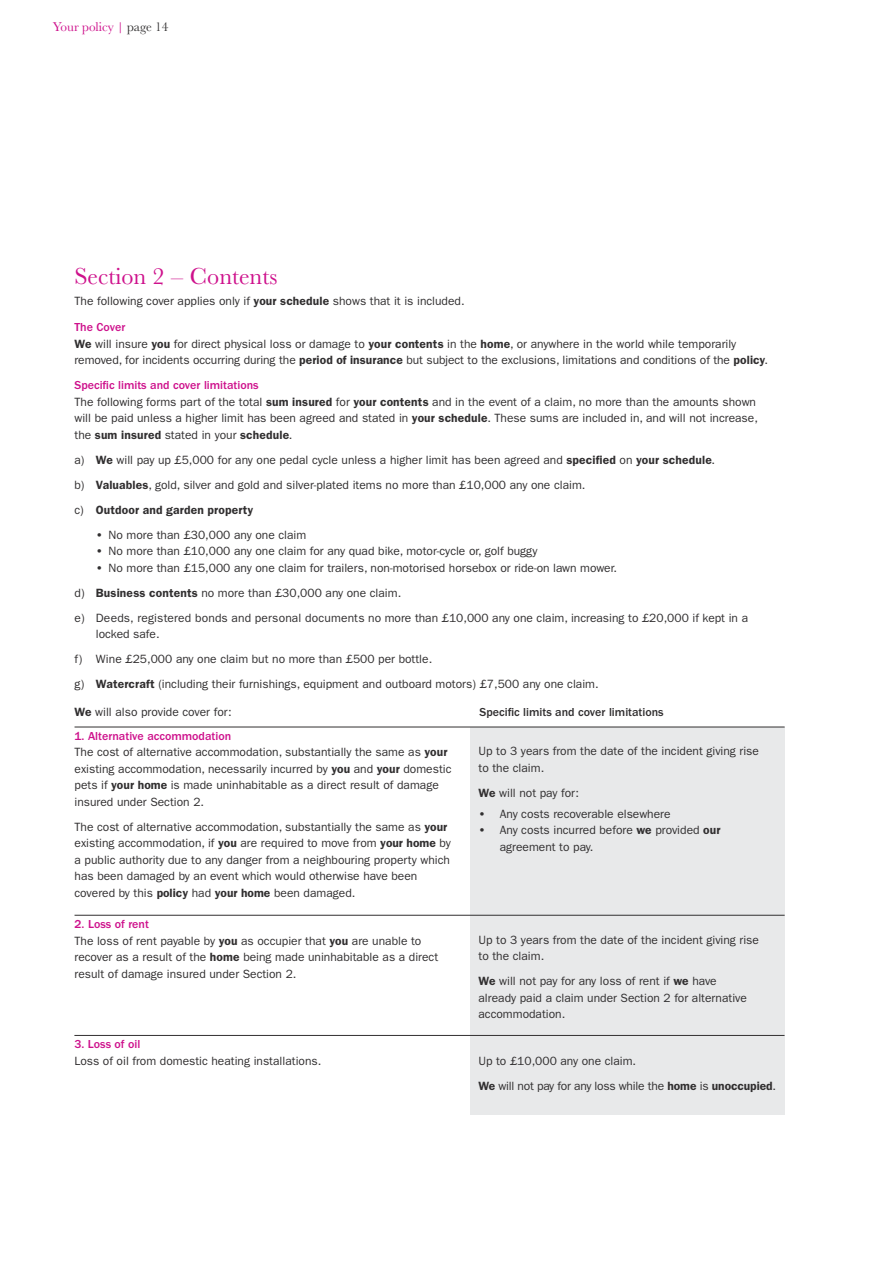
<style>
.page{position:relative;width:893px;height:1263px;background:#fff}
.page>*{position:absolute;margin:0;border:0;box-sizing:border-box;transform-origin:0 0}
._01_HEADING{font:24px "Baskerville URW";color:#ce118c}
.t1{font:13.2px "Baskerville URW";color:#ce118c}
._02_BODY{font:12px/16.5px "ITC Franklin Gothic Std";color:#312f30}
._02_BODY-2{font:12px/25px "ITC Franklin Gothic Std";letter-spacing:-.02em;color:#312f30}
._03a_Table_head{font:500 12px "ITC Franklin Gothic Std";color:#ce118c}
._03_Head__pms_233{font:500 12px "ITC Franklin Gothic Std";color:#ce118c}
._02_BODY-3{font:500 12px "ITC Franklin Gothic Std";color:#312f30}
._02_BODY-4{font:600 12px "ITC Franklin Gothic Std";letter-spacing:.015em;color:#312f30}
.s1{color:#312f30}
.s2{font-weight:600}
.s3{font-weight:400}
</style>
<div class="page">
<div style="left:470px;top:727px;width:315px;height:387px;background:#e8e9ea"></div>
<hr style="left:75px;top:727px;width:710px;height:1px;background:#312f30">
<hr style="left:75px;top:915px;width:710px;height:1px;background:#312f30">
<hr style="left:74px;top:1035px;width:710px;height:1px;background:#312f30">
<p class="t1" style="left:53px;top:19px;width:117px">Your policy | <span class="s1">page 14</span></p>
<p class="_01_HEADING" style="left:75px;top:262px;width:204px">Section 2 – Contents</p>
<p class="_02_BODY" style="left:75px;top:293px;width:392px">The following cover applies only if <span class="s2">your schedule</span> shows that it is included.</p>
<p class="_03_Head__pms_233" style="left:75px;top:321px;width:52px">The Cover</p>
<p class="_02_BODY" style="left:75px;top:336px;width:695px"><span class="s2">We</span> will insure <span class="s2">you</span> for direct physical loss or damage to <span class="s2">your contents</span> in the <span class="s2">home</span>, or anywhere in the world while temporarily removed, for incidents occurring during the <span class="s2">period of insurance</span> but subject to the exclusions, limitations and conditions of the <span class="s2">policy</span>.</p>
<p class="_03_Head__pms_233" style="left:75px;top:379px;width:186px">Specific limits and cover limitations</p>
<p class="_02_BODY" style="left:75px;top:394px;width:685px">The following forms part of the total <span class="s2">sum insured</span> for <span class="s2">your contents</span> and in the event of a claim, no more than the amounts shown will be paid unless a higher limit has been agreed and stated in <span class="s2">your schedule</span>. These sums are included in, and will not increase, the <span class="s2">sum insured</span> stated in your <span class="s2">schedule</span>.</p>
<p class="_02_BODY" style="left:75px;top:452px;width:642px">a) <span class="s2">We</span> will pay up £5,000 for any one pedal cycle unless a higher limit has been agreed and <span class="s2">specified</span> on <span class="s2">your schedule</span>.</p>
<p class="_02_BODY" style="left:75px;top:477px;width:512px">b) <span class="s2">Valuables</span>, gold, silver and gold and silver-plated items no more than £10,000 any one claim.</p>
<p class="_02_BODY-4" style="left:75px;top:503px;width:180px"><span class="s3">c)</span> Outdoor and garden property</p>
<p class="_02_BODY" style="left:96px;top:527px;width:212px"><span class="s2">•</span> No more than £30,000 any one claim</p>
<p class="_02_BODY" style="left:96px;top:543px;width:443px"><span class="s2">•</span> No more than £10,000 any one claim for any quad bike, motor-cycle or, golf buggy</p>
<p class="_02_BODY" style="left:96px;top:560px;width:523px"><span class="s2">•</span> No more than £15,000 any one claim for trailers, non-motorised horsebox or ride-on lawn mower.</p>
<p class="_02_BODY" style="left:75px;top:585px;width:328px">d) <span class="s2">Business contents</span> no more than £30,000 any one claim.</p>
<p class="_02_BODY" style="left:96px;top:610px;width:654px;text-indent:-21px">e) Deeds, registered bonds and personal documents no more than £10,000 any one claim, increasing to £20,000 if kept in a locked safe.</p>
<p class="_02_BODY" style="left:75px;top:651px;width:359px">f) Wine £25,000 any one claim but no more than £500 per bottle.</p>
<p class="_02_BODY" style="left:75px;top:676px;width:526px">g) <span class="s2">Watercraft</span> (including their furnishings, equipment and outboard motors) £7,500 any one claim.</p>
<p class="_02_BODY" style="left:75px;top:703px;width:159px"><span class="s2">We</span> will also provide cover for:</p>
<p class="_02_BODY-3" style="left:480px;top:705px;width:186px">Specific limits and cover limitations</p>
<p class="_03a_Table_head" style="left:75px;top:729px;width:158px">1. Alternative accommodation</p>
<p class="_02_BODY" style="left:75px;top:744px;width:378px">The cost of alternative accommodation, substantially the same as <span class="s2">your </span>existing accommodation, necessarily incurred by <span class="s2">you</span> and <span class="s2">your</span> domestic pets if <span class="s2">your home</span> is made uninhabitable as a direct result of damage insured under Section 2.</p>
<p class="_02_BODY" style="left:75px;top:819px;width:378px">The cost of alternative accommodation, substantially the same as <span class="s2">your </span>existing accommodation, if <span class="s2">you</span> are required to move from <span class="s2">your home</span> by a public authority due to any danger from a neighbouring property which has been damaged by an event which would otherwise have been covered by this <span class="s2">policy</span> had <span class="s2">your home</span> been damaged.</p>
<p class="_02_BODY" style="left:478px;top:743px;width:282px">Up to 3 years from the date of the incident giving rise to the claim.</p>
<p class="_02_BODY" style="left:478px;top:785px;width:102px"><span class="s2">We</span> will not pay for:</p>
<p class="_02_BODY" style="left:478px;top:805px;width:194px"><span class="s2">•</span> Any costs recoverable elsewhere</p>
<p class="_02_BODY" style="left:500px;top:822px;width:222px;text-indent:-21px"><span class="s2">•</span> Any costs incurred before <span class="s2">we</span> provided <span class="s2">our </span>agreement to pay.</p>
<p class="_03a_Table_head" style="left:75px;top:917px;width:76px">2. Loss of rent</p>
<p class="_02_BODY" style="left:75px;top:932px;width:365px">The loss of rent payable by <span class="s2">you</span> as occupier that <span class="s2">you</span> are unable to recover as a result of the <span class="s2">home</span> being made uninhabitable as a direct result of damage insured under Section 2.</p>
<p class="_02_BODY" style="left:478px;top:931px;width:282px">Up to 3 years from the date of the incident giving rise to the claim.</p>
<p class="_02_BODY" style="left:478px;top:973px;width:270px"><span class="s2">We</span> will not pay for any loss of rent if <span class="s2">we</span> have already paid a claim under Section 2 for alternative accommodation.</p>
<p class="_03a_Table_head" style="left:74px;top:1038px;width:68px">3. Loss of oil</p>
<p class="_02_BODY" style="left:74px;top:1053px;width:248px">Loss of oil from domestic heating installations.</p>
<p class="_02_BODY-2" style="left:478px;top:1048px;width:299px">Up to £10,000 any one claim.<br><span class="s2">We</span> will not pay for any loss while the <span class="s2">home</span> is <span class="s2">unoccupied</span>.</p>
</div>
